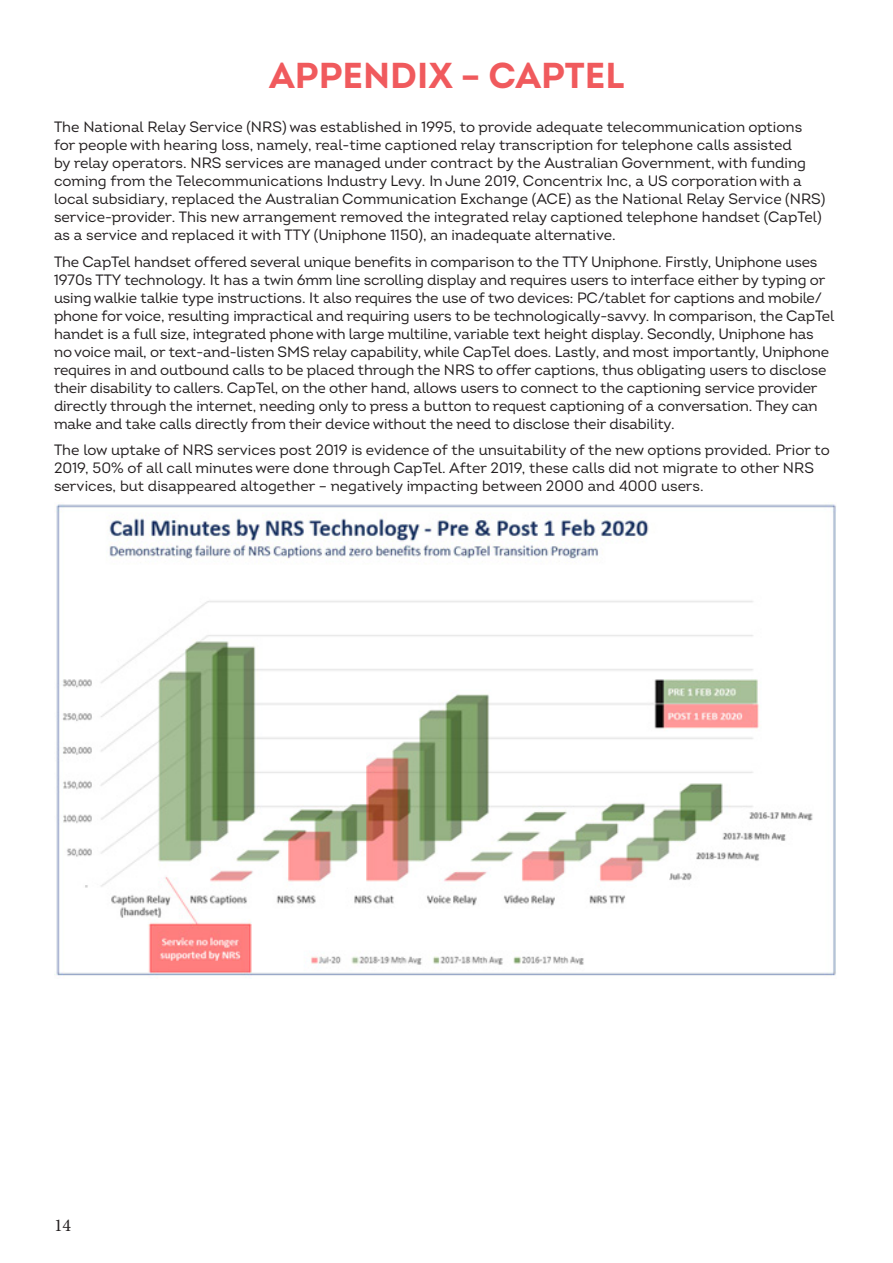
<style>
.page{position:relative;width:893px;height:1263px;background:#fff}
.page>*{position:absolute;margin:0;border:0;box-sizing:border-box;transform-origin:0 0}
.t1{font:700 36px "Intro";color:#f05a5d}
.t2{font:18px "Minion Pro";color:#231f20}
.t3{font:15px/18px "Intro";letter-spacing:-.01em;color:#231f20}
</style>
<div class="page">
<img style="left:54px;top:504px;width:782px;height:472px">
<p class="t1" style="left:269px;top:52px;width:357px">APPENDIX – CAPTEL</p>
<p class="t3" style="left:54px;top:118px;width:773px">The National Relay Service (NRS) was established in 1995, to provide adequate telecommunication options for people with hearing loss, namely, real-time captioned relay transcription for telephone calls assisted<br>by relay operators. NRS services are managed under contract by the Australian Government, with funding coming from the Telecommunications Industry Levy. In June 2019, Concentrix Inc, a US corporation with a local subsidiary, replaced the Australian Communication Exchange (ACE) as the National Relay Service (NRS) service-provider. This new arrangement removed the integrated relay captioned telephone handset (CapTel) as a service and replaced it with TTY (Uniphone 1150), an inadequate alternative.</p>
<p class="t3" style="left:54px;top:252px;width:782px">The CapTel handset offered several unique benefits in comparison to the TTY Uniphone. Firstly, Uniphone uses 1970s TTY technology. It has a twin 6mm line scrolling display and requires users to interface either by typing or using walkie talkie type instructions. It also requires the use of two devices: PC/tablet for captions and mobile/ phone for voice, resulting impractical and requiring users to be technologically-savvy. In comparison, the CapTel handet is a full size, integrated phone with large multiline, variable text height display. Secondly, Uniphone has no voice mail, or text-and-listen SMS relay capability, while CapTel does. Lastly, and most importantly, Uniphone requires in and outbound calls to be placed through the NRS to offer captions, thus obligating users to disclose their disability to callers. CapTel, on the other hand, allows users to connect to the captioning service provider directly through the internet, needing only to press a button to request captioning of a conversation. They can make and take calls directly from their device without the need to disclose their disability.</p>
<p class="t3" style="left:54px;top:441px;width:777px">The low uptake of NRS services post 2019 is evidence of the unsuitability of the new options provided. Prior to<br>2019, 50% of all call minutes were done through CapTel. After 2019, these calls did not migrate to other NRS services, but disappeared altogether – negatively impacting between 2000 and 4000 users.</p>
<p class="t2" style="left:54px;top:1213px;width:19px">14</p>
</div>
